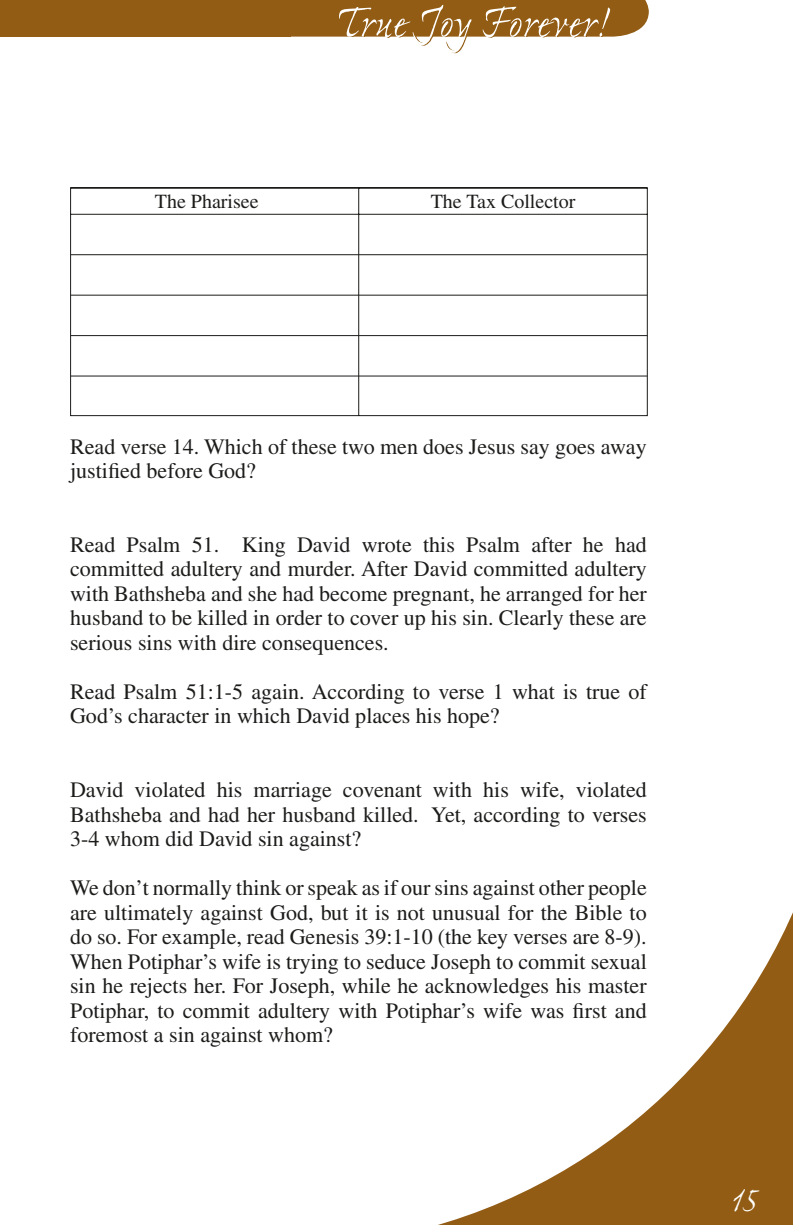
<style>
.page{position:relative;width:793px;height:1225px;background:#fff}
.page>*{position:absolute;margin:0;border:0;box-sizing:border-box;transform-origin:0 0}
.t1{font:38px "Ex Ponto";color:#fff}
.t2{font:22px/24.4px "Times";color:#1c1c1a;text-align:justify}
.t3{font:20px "Times";color:#1c1c1a}
</style>
<div class="page">
<svg style="left:441px;top:914px;width:351px;height:310px"></svg>
<svg style="left:0;top:0;width:648px;height:53px"></svg>
<svg style="left:70px;top:187px;width:578px;height:229px"></svg>
<hr style="left:71px;top:254px;width:576px;height:1px;background:#1c1c1a">
<hr style="left:71px;top:294px;width:576px;height:1px;background:#1c1c1a">
<hr style="left:71px;top:335px;width:576px;height:1px;background:#1c1c1a">
<hr style="left:71px;top:375px;width:576px;height:1px;background:#1c1c1a">
<p class="t3" style="left:155px;top:194px;width:105px">The Pharisee</p>
<p class="t3" style="left:430px;top:194px;width:146px">The Tax Collector</p>
<p class="t2" style="left:70px;top:436px;width:577px">Read verse 14. Which of these two men does Jesus say goes away justified before God?</p>
<p class="t2" style="left:70px;top:534px;width:578px">Read Psalm 51. King David wrote this Psalm after he had committed adultery and murder. After David committed adultery with Bathsheba and she had become pregnant, he arranged for her husband to be killed in order to cover up his sin. Clearly these are serious sins with dire consequences.</p>
<p class="t2" style="left:70px;top:681px;width:578px">Read Psalm 51:1-5 again. According to verse 1 what is true of<br>God’s character in which David places his hope?</p>
<p class="t2" style="left:70px;top:779px;width:577px">David violated his marriage covenant with his wife, violated Bathsheba and had her husband killed. Yet, according to verses 3-4 whom did David sin against?</p>
<p class="t2" style="left:70px;top:877px;width:578px">We don’t normally think or speak as if our sins against other people are ultimately against God, but it is not unusual for the Bible to do so. For example, read Genesis 39:1-10 (the key verses are 8-9).<br>When Potiphar’s wife is trying to seduce Joseph to commit sexual sin he rejects her. For Joseph, while he acknowledges his master Potiphar, to commit adultery with Potiphar’s wife was first and foremost a sin against whom?</p>
<h1 class="t1" style="left:730px;top:1182px;width:28px">15</h1>
</div>
